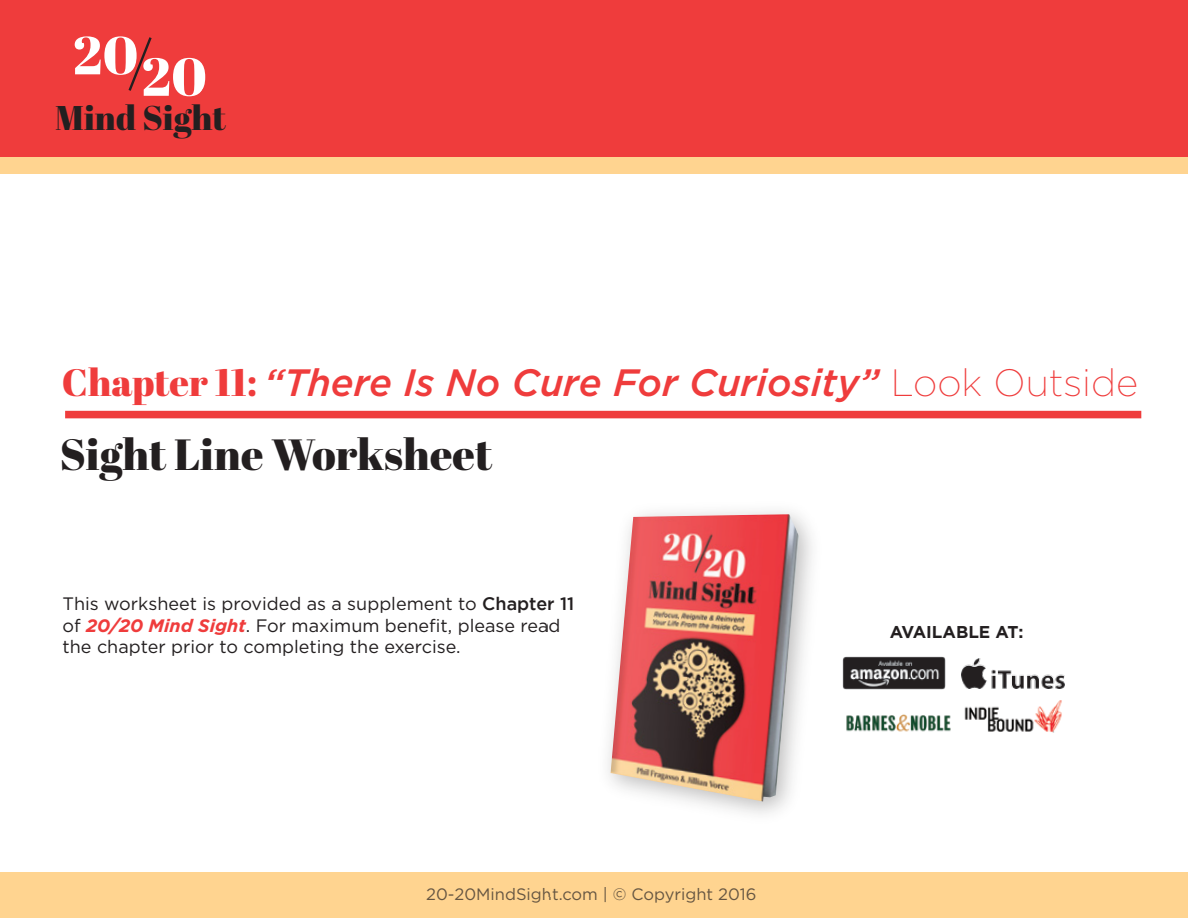
<style>
.page{position:relative;width:1188px;height:918px;background:#fff}
.page>*{position:absolute;margin:0;border:0;box-sizing:border-box;transform-origin:0 0}
.t1{font:43.65px "Abril Fatface";color:#231f20}
.t2{font:italic 500 38.1px "Gotham";color:#ef3c3c}
.t3{font:34.2px "Abril Fatface";color:#231f20}
.t4{font:18px/21.6px "Gotham";color:#231f20}
.t5{font:700 17.1px "Gotham";color:#231f20}
.t6{font:16.5px "Gotham";color:#231f20}
.s1{font-family:"Abril Fatface";font-weight:400;font-style:normal}
.s2{font-weight:200;font-style:normal}
.s3{font-weight:500}
.s4{font-weight:700;font-style:italic;color:#ef3c3c}
</style>
<div class="page">
<div style="left:0;top:0;width:1188px;height:166px;background:#ef3c3c"></div>
<svg style="left:75px;top:36px;width:130px;height:60px"></svg>
<div style="left:0;top:157px;width:1188px;height:17px;background:#ffd490"></div>
<div style="left:0;top:873px;width:1188px;height:45px;background:#ffd490"></div>
<div style="left:65px;top:411px;width:1076px;height:7px;background:#ef3c3c"></div>
<img style="left:548px;top:511px;width:640px;height:362px">
<img style="left:611px;top:514px;width:188px;height:288px">
<h3 class="t3" style="left:55px;top:93px;width:172px">Mind Sight</h3>
<h2 class="t2" style="left:62px;top:361px;width:1078px"><span class="s1">Chapter 11:</span> “There Is No Cure For Curiosity” <span class="s2">Look Outside</span></h2>
<h1 class="t1" style="left:60px;top:424px;width:434px">Sight Line Worksheet</h1>
<p class="t4" style="left:63px;top:593px;width:513px">This worksheet is provided as a supplement to <span class="s3">Chapter 11 </span>of <span class="s4">20/20 Mind Sight</span>. For maximum benefit, please read the chapter prior to completing the exercise.</p>
<p class="t6" style="left:426px;top:884px;width:332px">20-20MindSight.com | © Copyright 2016</p>
<p class="t5" style="left:890px;top:622px;width:135px">AVAILABLE AT:</p>
</div>
